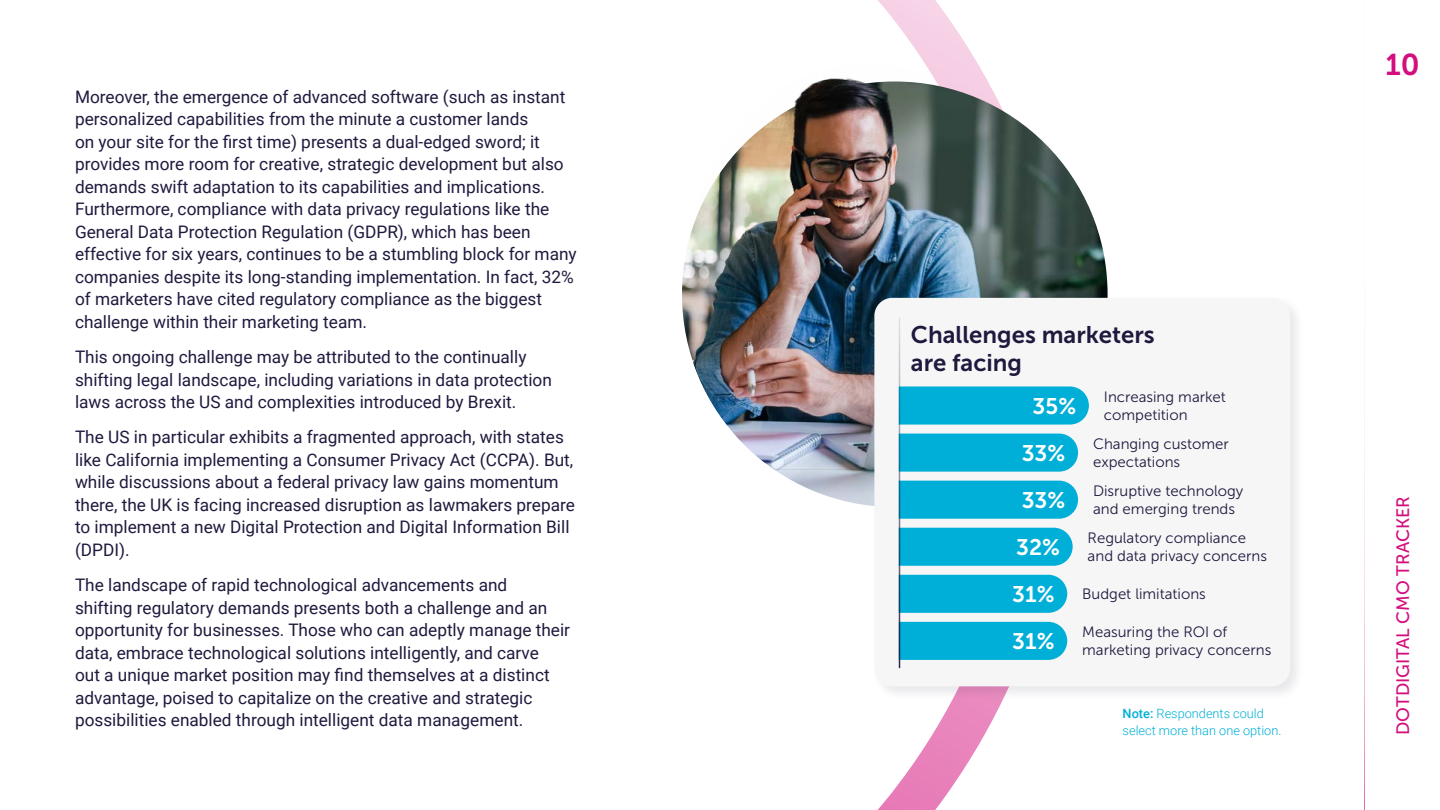
<style>
.page{position:relative;width:1440px;height:810px;background:#fff}
.page>*{position:absolute;margin:0;border:0;box-sizing:border-box;transform-origin:0 0}
.t1{font:30px "Museo Sans 700";color:#d40f7d}
.t2{font:24px/28.8px "Museo Sans 700";color:#20193e}
.t3{font:22.5px/47.1px "Museo Sans 700";color:#fff}
.t4{font:18px "Museo Sans 500";color:#d40f7d}
.t5{font:17.25px/22.5px "Roboto";color:#20193e}
.t6{font:15px/18px "Museo Sans 300";color:#20193e}
.t7{font:300 12.75px/16.5px "Roboto";color:#00afd7}
.s1{font-weight:500}
</style>
<div class="page">
<svg style="left:877px;top:0;width:125px;height:810px"></svg>
<img style="left:682px;top:64px;width:426px;height:442px">
<div style="left:872px;top:296px;width:433px;height:405px;background:#20193e;opacity:.1"></div>
<div style="left:874px;top:298px;width:416px;height:388px;background:#f6f6f7;border-radius:18px"></div>
<div style="left:900px;top:622px;width:167px;height:38px;background:#00afd7"></div>
<div style="left:900px;top:575px;width:167px;height:38px;background:#00afd7"></div>
<div style="left:900px;top:528px;width:173px;height:38px;background:#00afd7"></div>
<div style="left:900px;top:481px;width:178px;height:38px;background:#00afd7"></div>
<div style="left:900px;top:434px;width:178px;height:38px;background:#00afd7"></div>
<svg style="left:900px;top:386px;width:189px;height:39px;background:#0bb2d8"></svg>
<hr style="left:899px;top:318px;width:1px;height:350px;background:#20193e">
<svg style="left:1364px;top:404px;width:1px;height:406px"></svg>
<p class="t5" style="left:75px;top:85px;width:503px">Moreover, the emergence of advanced software (such as instant personalized capabilities from the minute a customer lands<br>on your site for the first time) presents a dual-edged sword; it provides more room for creative, strategic development but also demands swift adaptation to its capabilities and implications.<br>Furthermore, compliance with data privacy regulations like the General Data Protection Regulation (GDPR), which has been effective for six years, continues to be a stumbling block for many companies despite its long-standing implementation. In fact, 32% of marketers have cited regulatory compliance as the biggest challenge within their marketing team.</p>
<p class="t5" style="left:75px;top:345px;width:479px">This ongoing challenge may be attributed to the continually shifting legal landscape, including variations in data protection laws across the US and complexities introduced by Brexit.</p>
<p class="t5" style="left:75px;top:425px;width:501px">The US in particular exhibits a fragmented approach, with states like California implementing a Consumer Privacy Act (CCPA). But, while discussions about a federal privacy law gains momentum there, the UK is facing increased disruption as lawmakers prepare to implement a new Digital Protection and Digital Information Bill (DPDI).</p>
<p class="t5" style="left:75px;top:573px;width:497px">The landscape of rapid technological advancements and<br>shifting regulatory demands presents both a challenge and an opportunity for businesses. Those who can adeptly manage their data, embrace technological solutions intelligently, and carve<br>out a unique market position may find themselves at a distinct advantage, poised to capitalize on the creative and strategic possibilities enabled through intelligent data management.</p>
<h2 class="t2" style="left:911px;top:320px;width:245px">Challenges marketers are facing</h2>
<h3 class="t3" style="left:1033px;top:383px;width:45px">35%</h3>
<h3 class="t3" style="left:1022px;top:430px;width:45px">33%<br>33%</h3>
<h3 class="t3" style="left:1016px;top:524px;width:45px">32%</h3>
<p class="t6" style="left:1104px;top:388px;width:123px">Increasing market competition</p>
<p class="t6" style="left:1093px;top:435px;width:137px">Changing customer expectations</p>
<p class="t6" style="left:1093px;top:482px;width:152px">Disruptive technology and emerging trends</p>
<p class="t6" style="left:1088px;top:529px;width:181px">Regulatory compliance and data privacy concerns</p>
<h3 class="t3" style="left:1012px;top:571px;width:44px">31%<br>31%</h3>
<p class="t6" style="left:1082px;top:585px;width:125px">Budget limitations</p>
<p class="t6" style="left:1082px;top:623px;width:191px">Measuring the ROI of marketing privacy concerns</p>
<p class="t7" style="left:1123px;top:705px;width:160px"><span class="s1">Note:</span> Respondents could select more than one option.</p>
<h1 class="t1" style="left:1385px;top:48px;width:36px">10</h1>
<p class="t4" style="left:1393px;top:735px;width:240px;rotate:-90deg">DOTDIGITAL CMO TRACKER</p>
</div>
